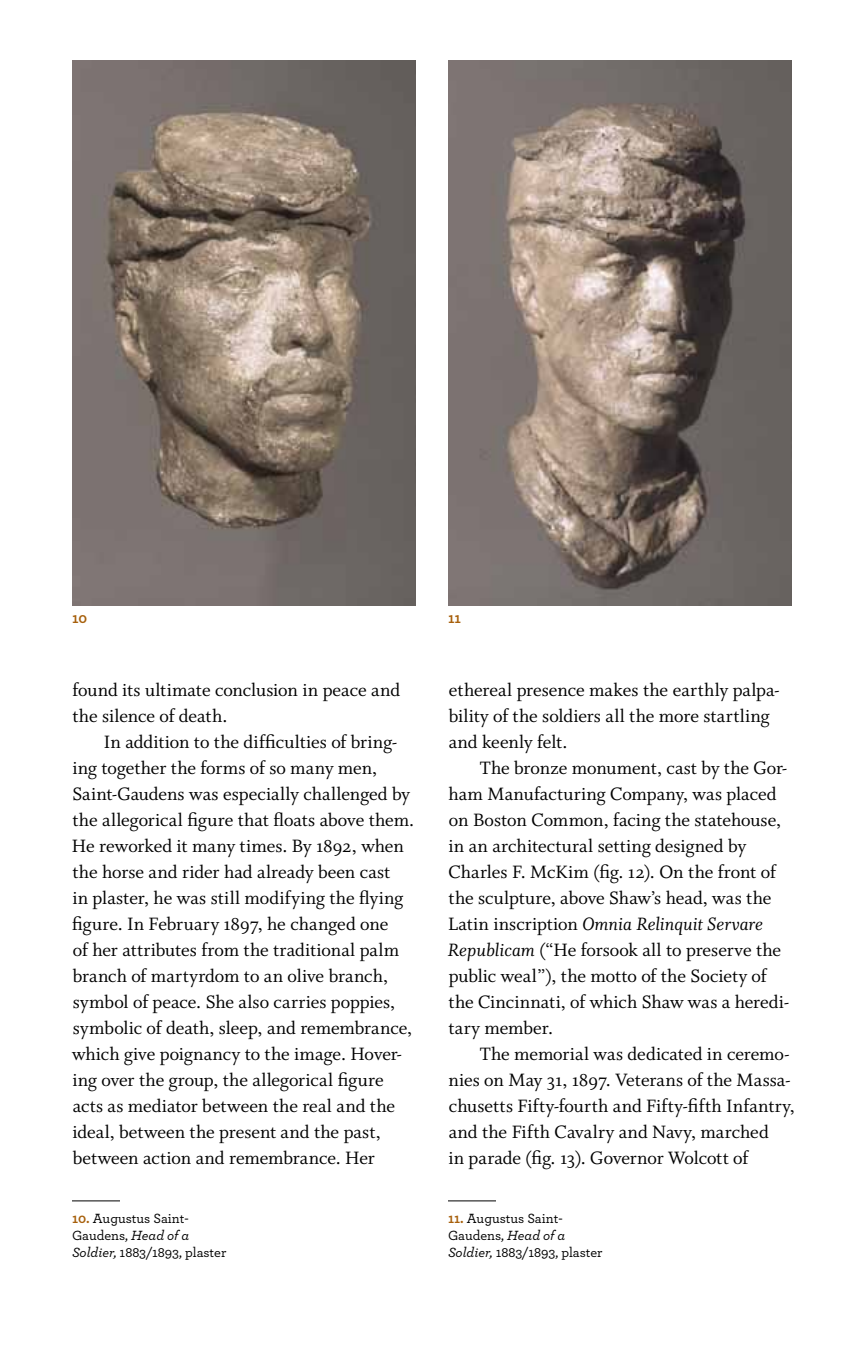
<style>
.page{position:relative;width:864px;height:1368px;background:#fff}
.page>*{position:absolute;margin:0;border:0;box-sizing:border-box;transform-origin:0 0}
.t1{font:20px/26px "Whitman Roman Os F";color:#000}
.t2{font:20px "Whitman Italic Os F";letter-spacing:-.005em;color:#000}
.t3{font:700 15px "Archer";color:#a7600c}
.t4{font:500 14px/17px "Archer";color:#000}
.s1{font-weight:700;color:#a7600c}
.s2{font-style:italic}
.s3{font-family:"Whitman Roman Os F"}
.s4{font-family:"Whitman Italic Os F"}
</style>
<div class="page">
<hr style="left:448px;top:1201px;width:48px;height:1px;background:#000">
<hr style="left:72px;top:1201px;width:48px;height:1px;background:#000">
<img style="left:72px;top:60px;width:344px;height:545px">
<img style="left:448px;top:60px;width:344px;height:545px">
<p class="t3" style="left:72px;top:606px;width:17px">10</p>
<p class="t3" style="left:448px;top:606px;width:15px">11</p>
<p class="t1" style="left:73px;top:677px;width:329px">found its ultimate conclusion in peace and the silence of death.</p>
<p class="t1" style="left:72px;top:729px;width:344px;text-indent:32px">In addition to the difficulties of bring&shy;ing together the forms of so many men, Saint-Gaudens was especially challenged by the allegorical figure that floats above them.<br>He reworked it many times. By 1892, when the horse and rider had already been cast<br>in plaster, he was still modifying the flying figure. In February 1897, he changed one<br>of her attributes from the traditional palm branch of martyrdom to an olive branch, symbol of peace. She also carries poppies, symbolic of death, sleep, and remembrance, which give poignancy to the image. Hover&shy;ing over the group, the allegorical figure acts as mediator between the real and the ideal, between the present and the past, between action and remembrance. Her</p>
<p class="t4" style="left:72px;top:1209px;width:156px"><span class="s1">10.</span> Augustus Saint-<br>Gaudens, <span class="s2">Head of a<br>Soldier,</span> 1883/1893, plaster</p>
<p class="t1" style="left:449px;top:677px;width:333px">ethereal presence makes the earthly palpa&shy;bility of the soldiers all the more startling and keenly felt.</p>
<p class="t1" style="left:448px;top:755px;width:341px;text-indent:31px">The bronze monument, cast by the Gor&shy;ham Manufacturing Company, was placed on Boston Common, facing the statehouse, in an architectural setting designed by Charles F. McKim (fig. 12). On the front of the sculpture, above Shaw’s head, was the</p>
<p class="t2" style="left:448px;top:913px;width:316px"><span class="s3">Latin inscription</span> Omnia Relinquit Servare</p>
<p class="t1" style="left:448px;top:937px;width:343px"><span class="s4">Republicam</span> (“He forsook all to preserve the public weal”), the motto of the Society of the Cincinnati, of which Shaw was a heredi&shy;tary member.</p>
<p class="t1" style="left:448px;top:1041px;width:348px;text-indent:31px">The memorial was dedicated in ceremo&shy;nies on May 31, 1897. Veterans of the Massa&shy;chusetts Fifty-fourth and Fifty-fifth Infantry, and the Fifth Cavalry and Navy, marched<br>in parade (fig. 13). Governor Wolcott of</p>
<p class="t4" style="left:448px;top:1209px;width:156px"><span class="s1">11.</span> Augustus Saint-<br>Gaudens, <span class="s2">Head of a<br>Soldier,</span> 1883/1893, plaster</p>
</div>
